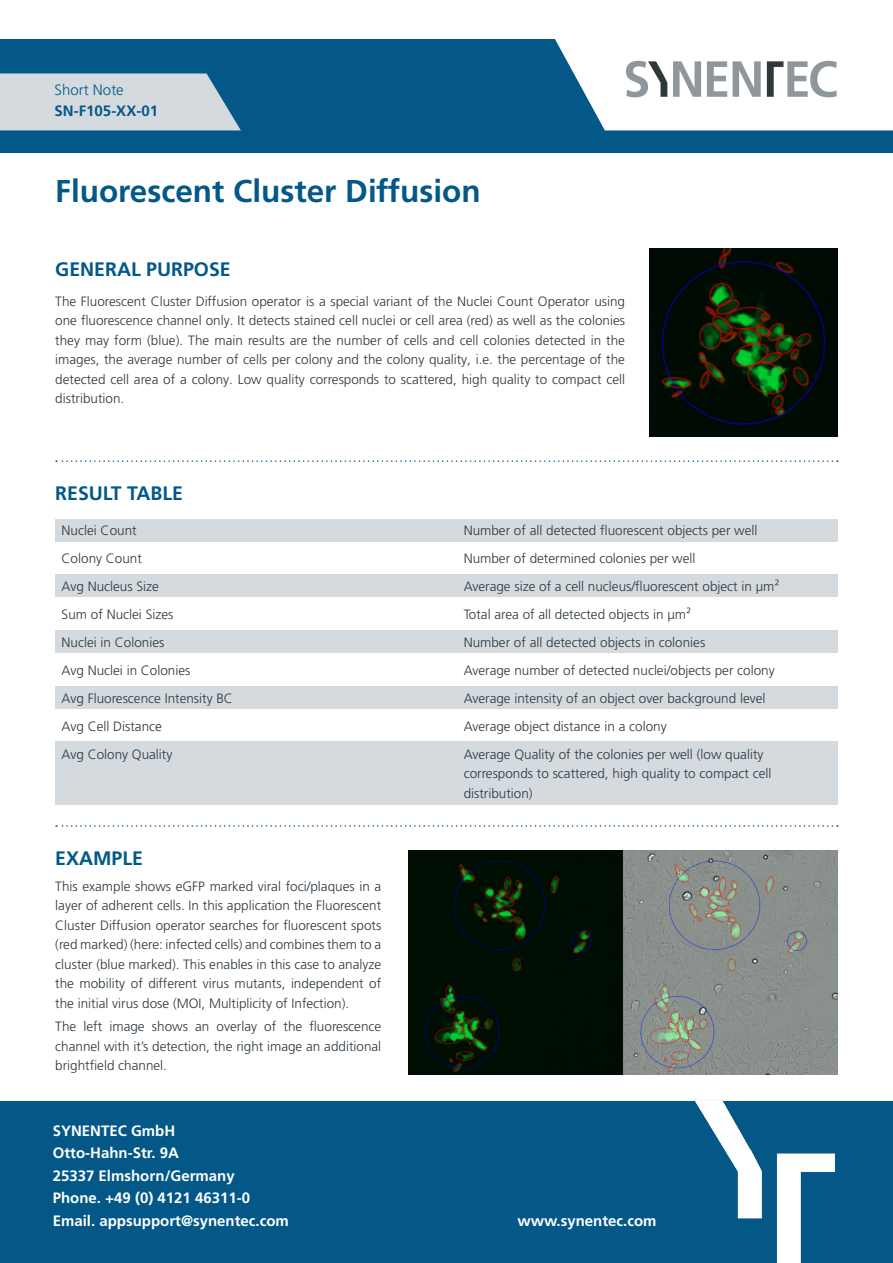
<style>
.page{position:relative;width:893px;height:1263px;background:#fff}
.page>*{position:absolute;margin:0;border:0;box-sizing:border-box;transform-origin:0 0}
.Synentec_Heading{font:700 31.5px "Frutiger LT Pro";color:#035888}
.Synentec_Sub-Heading{font:700 19.5px "Frutiger LT Pro";color:#035888}
.t1{font:700 15px/22.5px "Frutiger LT Pro";color:#fff}
.t2{font:700 15px "Frutiger LT Pro";color:#035888}
.t3{font:300 15px "Frutiger LT Pro";color:#035888}
.Synentec_Content{font:300 13.5px/19.5px "Frutiger LT Pro";color:#2c3840;text-align:justify}
</style>
<div class="page">
<div style="left:0;top:40px;width:893px;height:113px;background:#035888"></div>
<svg style="left:0;top:73px;width:241px;height:57px;background:#c3cfd7"></svg>
<svg style="left:527px;top:39px;width:366px;height:91px;fill:#fff"></svg>
<img style="left:617px;top:58px;width:229px;height:44px">
<div style="left:0;top:1101px;width:893px;height:162px;background:#035888"></div>
<img style="left:694px;top:1100px;width:141px;height:163px">
<div style="left:55px;top:686px;width:783px;height:23px;background:#d4dade"></div>
<div style="left:55px;top:630px;width:783px;height:23px;background:#d4dade"></div>
<div style="left:55px;top:741px;width:783px;height:64px;background:#d4dade"></div>
<div style="left:55px;top:574px;width:783px;height:23px;background:#d4dade"></div>
<div style="left:55px;top:519px;width:783px;height:23px;background:#d4dade"></div>
<img style="left:408px;top:850px;width:429px;height:225px">
<img style="left:650px;top:249px;width:188px;height:188px">
<svg style="left:56px;top:460px;width:782px;height:2px"></svg>
<svg style="left:56px;top:825px;width:782px;height:2px"></svg>
<p class="t3" style="left:55px;top:81px;width:71px">Short Note</p>
<p class="t2" style="left:55px;top:102px;width:105px">SN-F105-XX-01</p>
<p class="Synentec_Heading" style="left:55px;top:173px;width:427px">Fluorescent Cluster Diffusion</p>
<p class="Synentec_Sub-Heading" style="left:55px;top:258px;width:177px">GENERAL PURPOSE</p>
<p class="Synentec_Content" style="left:55px;top:291px;width:571px">The Fluorescent Cluster Diffusion operator is a special variant of the Nuclei Count Operator using one fluorescence channel only. It detects stained cell nuclei or cell area (red) as well as the colonies they may form (blue). The main results are the number of cells and cell colonies detected in the images, the average number of cells per colony and the colony quality, i.e. the percentage of the detected cell area of a colony. Low quality corresponds to scattered, high quality to compact cell distribution.</p>
<p class="Synentec_Sub-Heading" style="left:55px;top:481px;width:129px">RESULT TABLE</p>
<p class="Synentec_Content" style="left:62px;top:520px;width:77px">Nuclei Count</p>
<p class="Synentec_Content" style="left:464px;top:520px;width:295px">Number of all detected fluorescent objects per well</p>
<p class="Synentec_Content" style="left:62px;top:548px;width:82px">Colony Count</p>
<p class="Synentec_Content" style="left:464px;top:548px;width:233px">Number of determined colonies per well</p>
<p class="Synentec_Content" style="left:62px;top:576px;width:99px">Avg Nucleus Size</p>
<p class="Synentec_Content" style="left:464px;top:576px;width:317px">Average size of a cell nucleus/fluorescent object in µm²</p>
<p class="Synentec_Content" style="left:62px;top:604px;width:113px">Sum of Nuclei Sizes</p>
<p class="Synentec_Content" style="left:464px;top:604px;width:229px">Total area of all detected objects in µm²</p>
<p class="Synentec_Content" style="left:62px;top:632px;width:104px">Nuclei in Colonies</p>
<p class="Synentec_Content" style="left:464px;top:632px;width:243px">Number of all detected objects in colonies</p>
<p class="Synentec_Content" style="left:62px;top:660px;width:130px">Avg Nuclei in Colonies</p>
<p class="Synentec_Content" style="left:464px;top:660px;width:313px">Average number of detected nuclei/objects per colony</p>
<p class="Synentec_Content" style="left:62px;top:688px;width:173px">Avg Fluorescence Intensity BC</p>
<p class="Synentec_Content" style="left:464px;top:688px;width:303px">Average intensity of an object over background level</p>
<p class="Synentec_Content" style="left:62px;top:716px;width:102px">Avg Cell Distance</p>
<p class="Synentec_Content" style="left:464px;top:716px;width:205px">Average object distance in a colony</p>
<p class="Synentec_Content" style="left:62px;top:744px;width:112px">Avg Colony Quality</p>
<p class="Synentec_Content" style="left:464px;top:744px;width:301px">Average Quality of the colonies per well (low quality</p>
<p class="Synentec_Content" style="left:464px;top:764px;width:309px">corresponds to scattered, high quality to compact cell distribution)</p>
<p class="Synentec_Sub-Heading" style="left:55px;top:846px;width:89px">EXAMPLE</p>
<p class="Synentec_Content" style="left:55px;top:876px;width:328px">This example shows eGFP marked viral foci/plaques in a layer of adherent cells. In this application the Fluorescent Cluster Diffusion operator searches for fluorescent spots (red marked) (here: infected cells) and combines them to a cluster (blue marked). This enables in this case to analyze the mobility of different virus mutants, independent of the initial virus dose (MOI, Multiplicity of Infection).</p>
<p class="Synentec_Content" style="left:55px;top:1017px;width:327px">The left image shows an overlay of the fluorescence channel with it’s detection, the right image an additional brightfield channel.</p>
<p class="t1" style="left:53px;top:1119px;width:238px">SYNENTEC GmbH<br>Otto-Hahn-Str. 9A<br>25337 Elmshorn/Germany<br>Phone. +49 (0) 4121 46311-0<br>Email. appsupport@synentec.com</p>
<p class="t1" style="left:517px;top:1209px;width:141px">www.synentec.com</p>
</div>
